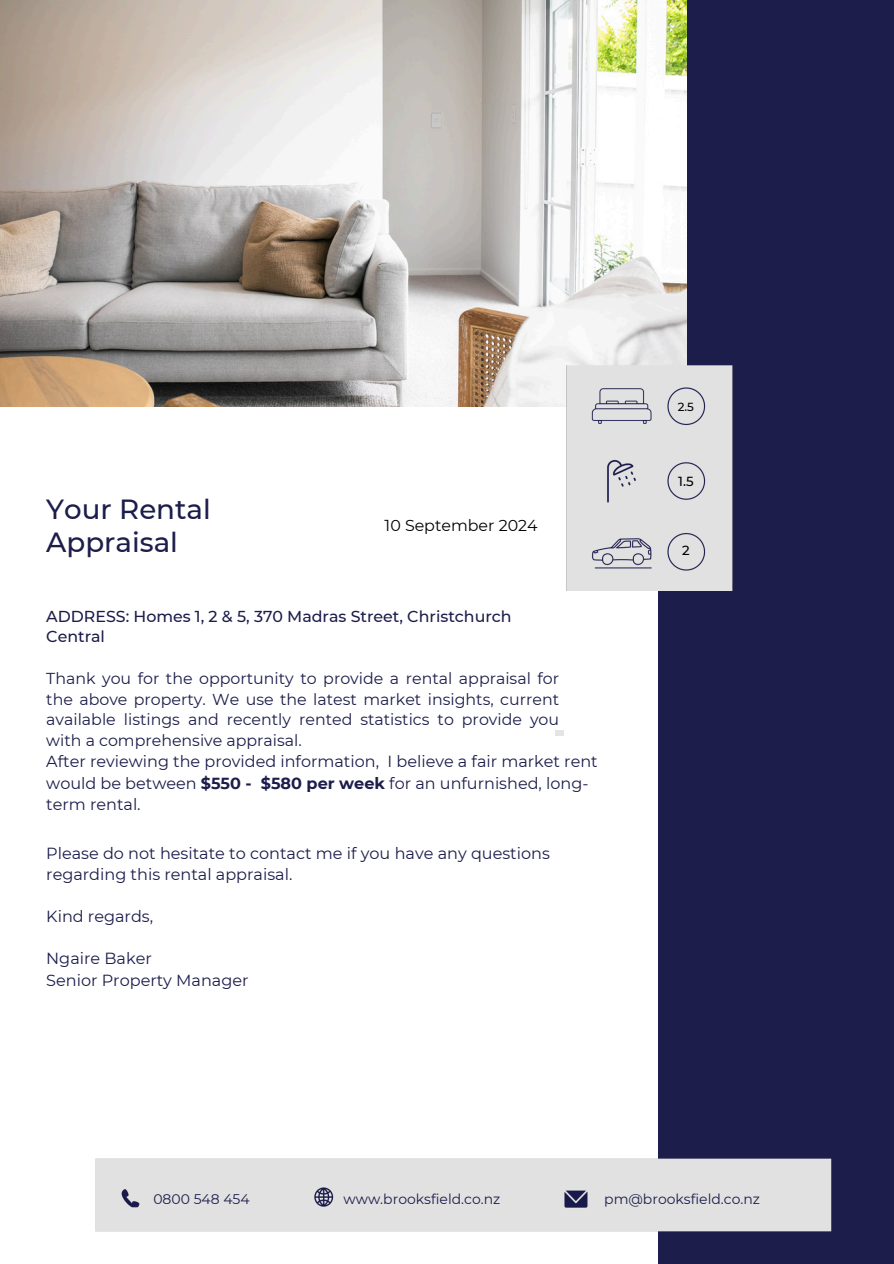
<style>
.page{position:relative;width:894px;height:1264px;background:#fff}
.page>*{position:absolute;margin:0;border:0;box-sizing:border-box;transform-origin:0 0}
.t1{font:500 27.6px/32.7px "Montserrat";color:#1c1d4b}
.t2{font:16.05px/21.1px "Montserrat";color:#1c1d4b}
.t3{font:15.9px "Montserrat";color:#000}
.t4{font:15.75px/20.7px "Montserrat";color:#1c1d4b;text-align:justify}
.t5{font:500 15.75px/20.7px "Montserrat";color:#1c1d4b}
.t6{font:13.95px "Montserrat";color:#1c1d4b}
.t7{font:500 13.2px "Montserrat";color:#000}
.t8{font:500 11.7px "Montserrat";color:#000}
.s1{font-weight:700}
</style>
<div class="page">
<div style="left:657px;top:0;width:236px;height:1263px;background:#1c1d4b"></div>
<img style="left:0;top:0;width:686px;height:407px">
<img style="left:95px;top:1155px;width:737px;height:79px">
<img style="left:563px;top:362px;width:170px;height:228px">
<div style="left:554px;top:730px;width:9px;height:6px;background:#e4e4e4"></div>
<h3 class="t8" style="left:677px;top:399px;width:18px">2.5</h3>
<h2 class="t1" style="left:46px;top:492px;width:166px">Your Rental<br>Appraisal</h2>
<h5 class="t3" style="left:384px;top:515px;width:154px">10 September 2024</h5>
<p class="t5" style="left:46px;top:605px;width:467px">ADDRESS: Homes 1, 2 &amp; 5, 370 Madras Street, Christchurch<br>Central</p>
<p class="t4" style="left:46px;top:668px;width:514px">Thank you for the opportunity to provide a rental appraisal for the above property. We use the latest market insights, current available listings and recently rented statistics to provide you with a comprehensive appraisal.</p>
<h3 class="t2" style="left:46px;top:751px;width:553px">After reviewing the provided information, I believe a fair market rent would be between <span class="s1">$550 - $580 per week</span> for an unfurnished, long&shy;term rental.</h3>
<h4 class="t2" style="left:46px;top:842px;width:505px">Please do not hesitate to contact me if you have any questions regarding this rental appraisal.</h4>
<p class="t2" style="left:46px;top:905px;width:108px">Kind regards,</p>
<h1 class="t2" style="left:46px;top:948px;width:204px">Ngaire Baker<br>Senior Property Manager</h1>
<h3 class="t7" style="left:678px;top:473px;width:17px">1.5</h3>
<p class="t7" style="left:682px;top:542px;width:9px">2</p>
<h3 class="t6" style="left:153px;top:1190px;width:98px">0800 548 454</h3>
<h3 class="t6" style="left:343px;top:1190px;width:158px">www.brooksfield.co.nz</h3>
<h3 class="t6" style="left:604px;top:1190px;width:157px">pm@brooksfield.co.nz</h3>
</div>
